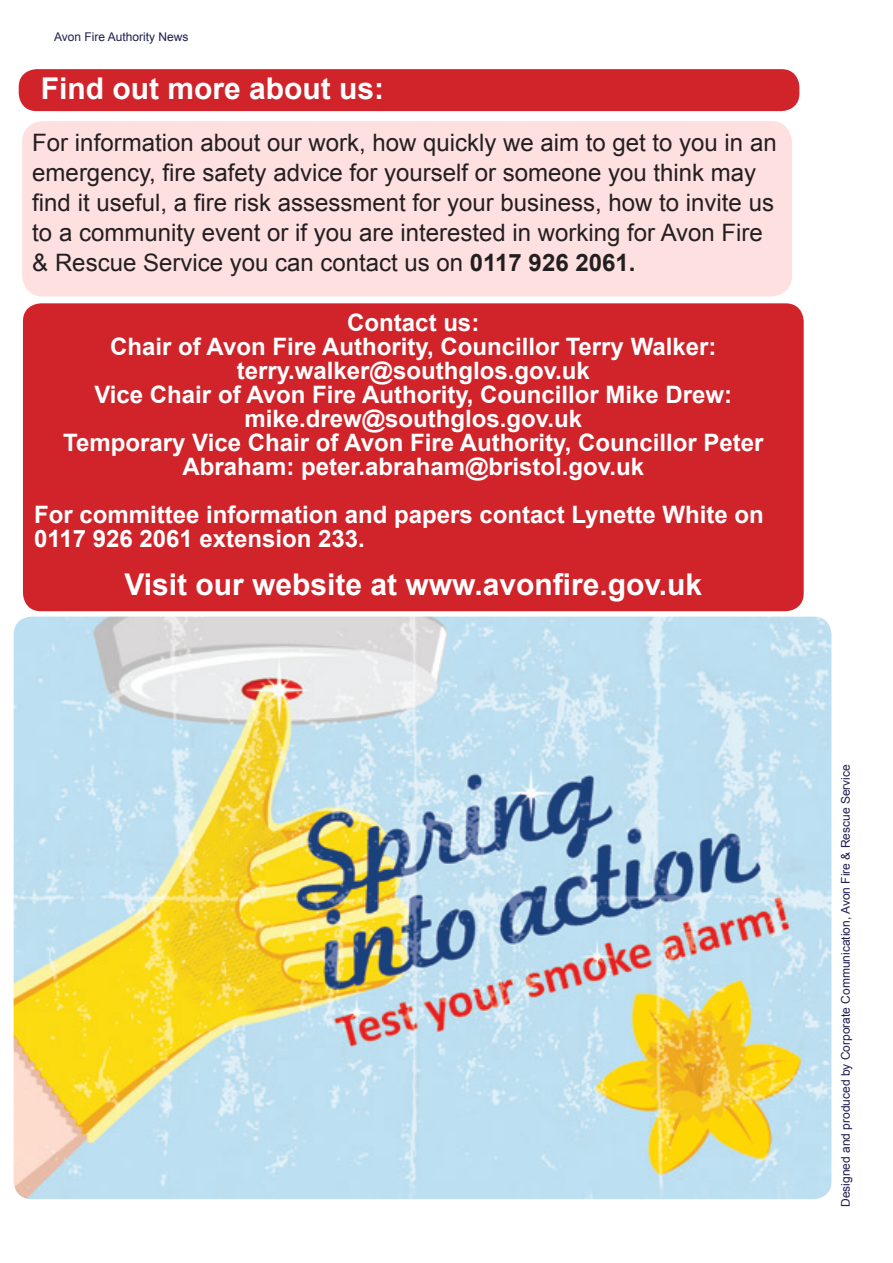
<style>
.page{position:relative;width:893px;height:1263px;background:#fff}
.page>*{position:absolute;margin:0;border:0;box-sizing:border-box;transform-origin:0 0}
.Body_Text{font:700 30px "Arial";color:#fff}
.Body_Text-2{font:700 24px/24px "Arial";color:#fff}
.Body_Text-3{font:24px/30px "Arial";color:#231f20}
.t1{font:12px "Arial";color:#1e1e51}
.s1{font-weight:700}
</style>
<div class="page">
<div style="left:19px;top:69px;width:780px;height:42px;background:#d1232a;border-radius:18px"></div>
<div style="left:22px;top:121px;width:770px;height:176px;background:#fde0df;border-radius:21px"></div>
<div style="left:23px;top:303px;width:781px;height:308px;background:#d1232a;border-radius:18px"></div>
<img style="left:14px;top:617px;width:817px;height:582px">
<p class="t1" style="left:54px;top:29px;width:136px">Avon Fire Authority News</p>
<p class="Body_Text" style="left:41px;top:68px;width:345px">Find out more about us:</p>
<p class="Body_Text-3" style="left:32px;top:128px;width:746px">For information about our work, how quickly we aim to get to you in an emergency, fire safety advice for yourself or someone you think may find it useful, a fire risk assessment for your business, how to invite us to a community event or if you are interested in working for Avon Fire &amp; Rescue Service you can contact us on <span class="s1">0117 926 2061.</span></p>
<p class="Body_Text-2" style="left:347px;top:311px;width:133px">Contact us:</p>
<p class="Body_Text-2" style="left:110px;top:335px;width:608px">Chair of Avon Fire Authority, Councillor Terry Walker:</p>
<p class="Body_Text-2" style="left:237px;top:359px;width:355px">terry.walker@southglos.gov.uk</p>
<p class="Body_Text-2" style="left:94px;top:383px;width:639px">Vice Chair of Avon Fire Authority, Councillor Mike Drew:</p>
<p class="Body_Text-2" style="left:244px;top:407px;width:339px">mike.drew@southglos.gov.uk</p>
<p class="Body_Text-2" style="left:63px;top:431px;width:702px">Temporary Vice Chair of Avon Fire Authority, Councillor Peter</p>
<p class="Body_Text-2" style="left:182px;top:455px;width:463px">Abraham: peter.abraham@bristol.gov.uk</p>
<p class="Body_Text-2" style="left:34px;top:503px;width:731px">For committee information and papers contact Lynette White on<br>0117 926 2061 extension 233.</p>
<p class="Body_Text" style="left:124px;top:564px;width:579px">Visit our website at www.avonfire.gov.uk</p>
<p class="t1" style="left:838px;top:1207px;width:444px;rotate:-90deg">Designed and produced by Corporate Communication, Avon Fire &amp; Rescue Service</p>
</div>
